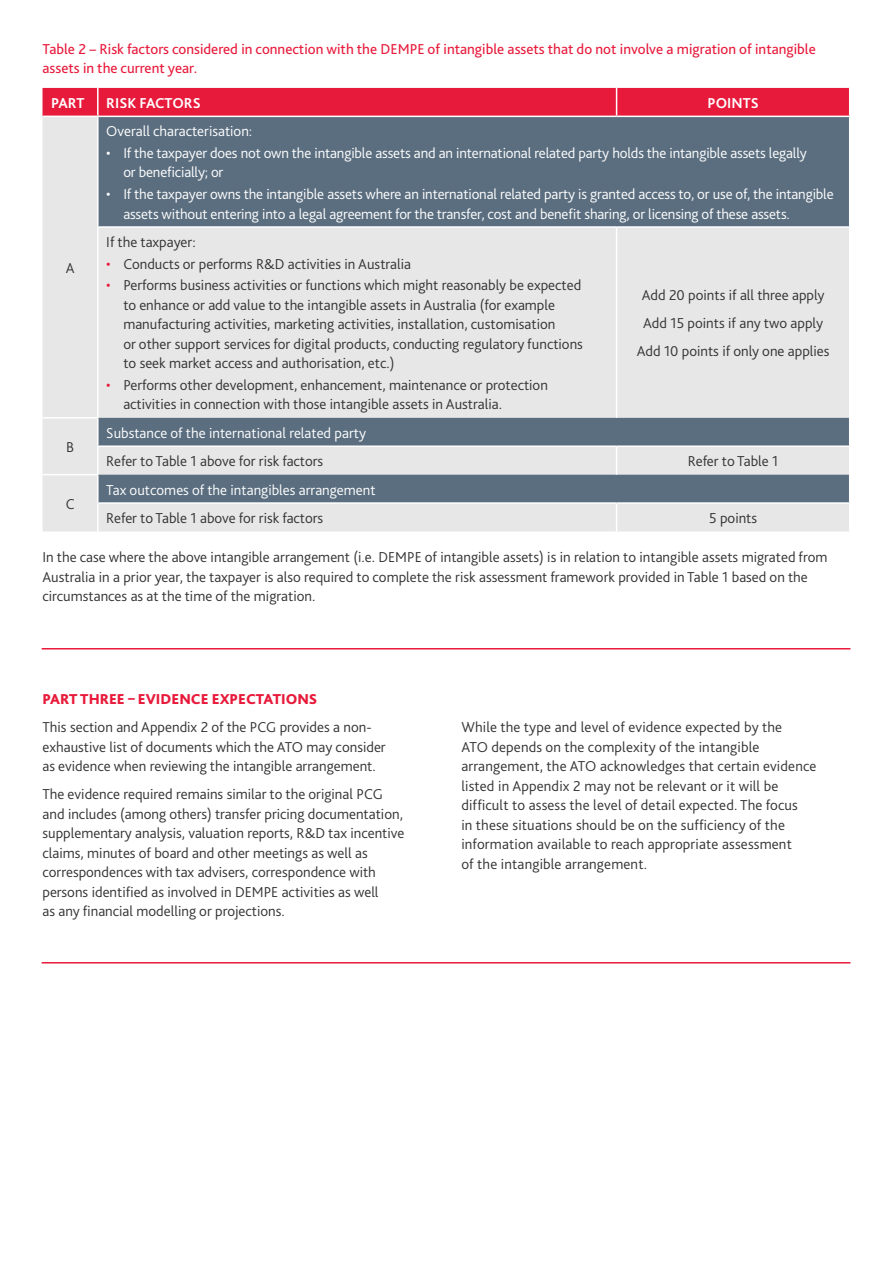
<style>
.page{position:relative;width:893px;height:1263px;background:#fff}
.page>*{position:absolute;margin:0;border:0;box-sizing:border-box;transform-origin:0 0}
.t1{font:300 15px/19.5px "Bliss Pro";color:#333}
.t2{font:300 15px/19.5px "Bliss Pro";letter-spacing:-.01em;color:#fff}
.t3{font:15px/19.5px "Bliss Pro";color:#e81a3b}
.t4{font:800 15px "Bliss Pro";color:#e81a3b}
.t5{font:700 15px "Bliss Pro";color:#fff}
.s1{color:#e81a3b}
</style>
<div class="page">
<div style="left:43px;top:117px;width:806px;height:414px;background:#e7e7e7"></div>
<svg style="left:99px;top:117px;width:750px;height:385px;background:#aab3ba"></svg>
<div style="left:43px;top:88px;width:807px;height:28px;background:#e81a3b"></div>
<hr style="left:97px;top:117px;width:2px;height:109px;background:#fff">
<hr style="left:97px;top:226px;width:520px;height:2px;background:#fff">
<hr style="left:97px;top:228px;width:2px;height:189px;background:#fff">
<hr style="left:617px;top:226px;width:233px;height:2px;background:#fff">
<hr style="left:616px;top:228px;width:1px;height:190px;background:#fff">
<hr style="left:97px;top:419px;width:2px;height:26px;background:#fff">
<hr style="left:97px;top:445px;width:520px;height:2px;background:#fff">
<hr style="left:97px;top:447px;width:2px;height:27px;background:#fff">
<hr style="left:617px;top:445px;width:233px;height:2px;background:#fff">
<svg style="left:616px;top:447px;width:1px;height:28px"></svg>
<hr style="left:97px;top:475px;width:2px;height:27px;background:#fff">
<hr style="left:97px;top:502px;width:520px;height:2px;background:#fff">
<hr style="left:97px;top:504px;width:2px;height:27px;background:#fff">
<hr style="left:617px;top:502px;width:233px;height:2px;background:#fff">
<svg style="left:616px;top:504px;width:1px;height:27px"></svg>
<hr style="left:43px;top:417px;width:56px;height:2px;background:#fff">
<hr style="left:43px;top:474px;width:56px;height:1px;background:#fff">
<hr style="left:42px;top:648px;width:808px;height:1px;background:#e81a3b">
<hr style="left:42px;top:962px;width:808px;height:1px;background:#e81a3b">
<p class="t3" style="left:43px;top:39px;width:775px">Table 2 – Risk factors considered in connection with the DEMPE of intangible assets that do not involve a migration of intangible assets in the current year.</p>
<p class="t5" style="left:51px;top:94px;width:35px">PART</p>
<p class="t5" style="left:106px;top:94px;width:96px">RISK FACTORS</p>
<p class="t5" style="left:708px;top:94px;width:53px">POINTS</p>
<p class="t1" style="left:66px;top:258px;width:10px">A</p>
<p class="t1" style="left:66px;top:437px;width:10px">B</p>
<p class="t2" style="left:106px;top:121px;width:147px">Overall characterisation:</p>
<p class="t2" style="left:123px;top:143px;width:685px;text-indent:-17px">• If the taxpayer does not own the intangible assets and an international related party holds the intangible assets legally or beneficially; or</p>
<p class="t2" style="left:123px;top:184px;width:712px;text-indent:-17px">• If the taxpayer owns the intangible assets where an international related party is granted access to, or use of, the intangible assets without entering into a legal agreement for the transfer, cost and benefit sharing, or licensing of these assets.</p>
<p class="t1" style="left:106px;top:232px;width:91px">If the taxpayer:</p>
<p class="t1" style="left:106px;top:253px;width:306px"><span class="s1">•</span> Conducts or performs R&amp;D activities in Australia</p>
<p class="t1" style="left:123px;top:275px;width:461px;text-indent:-17px"><span class="s1">•</span> Performs business activities or functions which might reasonably be expected to enhance or add value to the intangible assets in Australia (for example manufacturing activities, marketing activities, installation, customisation<br>or other support services for digital products, conducting regulatory functions to seek market access and authorisation, etc.)</p>
<p class="t1" style="left:123px;top:375px;width:426px;text-indent:-17px"><span class="s1">•</span> Performs other development, enhancement, maintenance or protection activities in connection with those intangible assets in Australia.</p>
<p class="t1" style="left:637px;top:281px;width:194px;line-height:28px;text-align:center">Add 20 points if all three apply<br>Add 15 points if any two apply<br>Add 10 points if only one applies</p>
<p class="t2" style="left:106px;top:423px;width:261px">Substance of the international related party</p>
<p class="t1" style="left:106px;top:451px;width:218px">Refer to Table 1 above for risk factors</p>
<p class="t1" style="left:688px;top:451px;width:92px">Refer to Table 1</p>
<p class="t2" style="left:106px;top:479px;width:271px">Tax outcomes of the intangibles arrangement</p>
<p class="t1" style="left:106px;top:508px;width:218px">Refer to Table 1 above for risk factors</p>
<p class="t1" style="left:709px;top:508px;width:50px">5 points</p>
<p class="t1" style="left:43px;top:547px;width:786px">In the case where the above intangible arrangement (i.e. DEMPE of intangible assets) is in relation to intangible assets migrated from<br>Australia in a prior year, the taxpayer is also required to complete the risk assessment framework provided in Table 1 based on the circumstances as at the time of the migration.</p>
<p class="t1" style="left:66px;top:494px;width:10px">C</p>
<p class="t4" style="left:43px;top:690px;width:276px">PART THREE – EVIDENCE EXPECTATIONS</p>
<p class="t1" style="left:43px;top:717px;width:345px">This section and Appendix 2 of the PCG provides a non&shy;exhaustive list of documents which the ATO may consider as evidence when reviewing the intangible arrangement.</p>
<p class="t1" style="left:43px;top:784px;width:363px">The evidence required remains similar to the original PCG and includes (among others) transfer pricing documentation, supplementary analysis, valuation reports, R&amp;D tax incentive claims, minutes of board and other meetings as well as correspondences with tax advisers, correspondence with persons identified as involved in DEMPE activities as well<br>as any financial modelling or projections.</p>
<p class="t1" style="left:461px;top:717px;width:357px">While the type and level of evidence expected by the<br>ATO depends on the complexity of the intangible arrangement, the ATO acknowledges that certain evidence listed in Appendix 2 may not be relevant or it will be difficult to assess the level of detail expected. The focus<br>in these situations should be on the sufficiency of the information available to reach appropriate assessment<br>of the intangible arrangement.</p>
</div>
